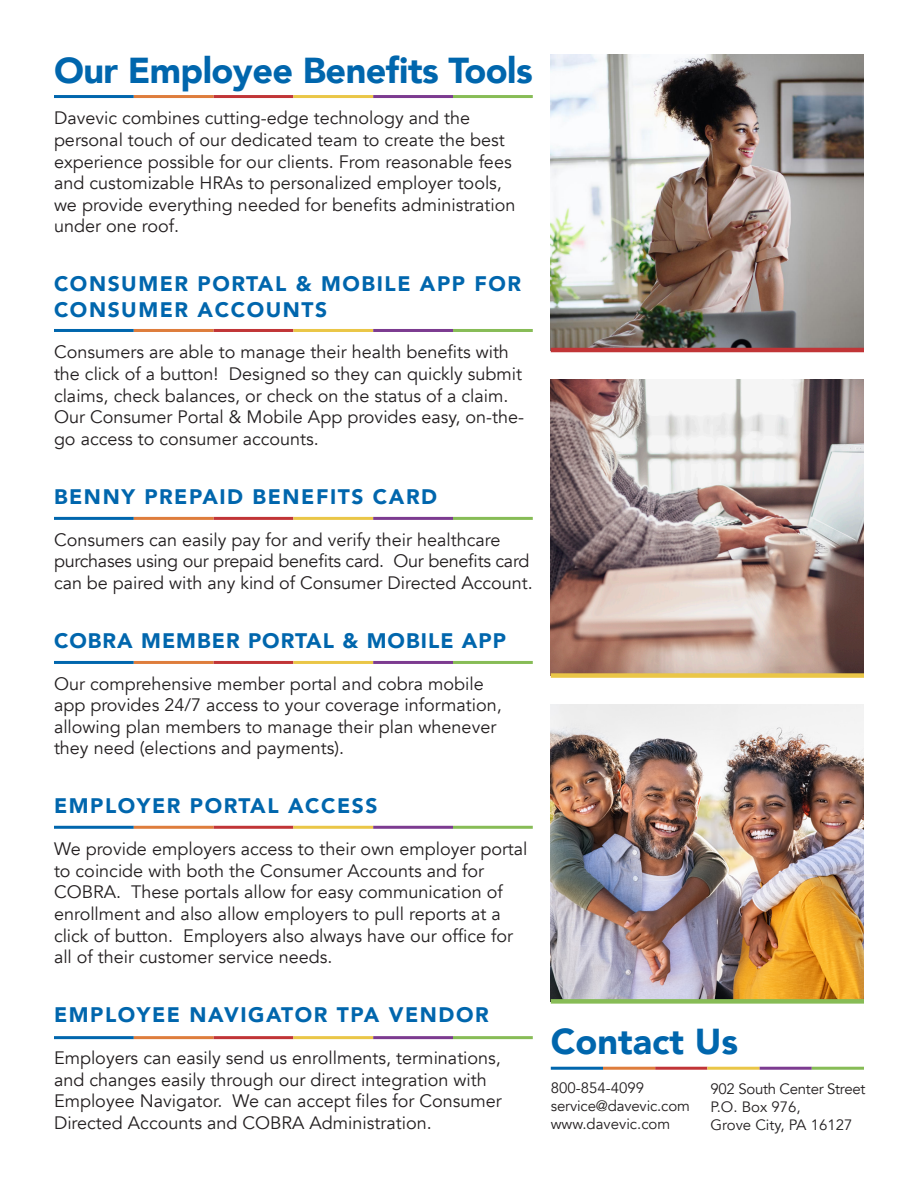
<style>
.page{position:relative;width:918px;height:1188px;background:#fff}
.page>*{position:absolute;margin:0;border:0;box-sizing:border-box;transform-origin:0 0}
.t1{font:900 36px "Avenir";letter-spacing:-.015em;color:#0066ad}
.t2{font:900 21px/25.2px "Avenir";letter-spacing:.075em;color:#0066ad}
.t3{font:900 21px "Avenir";letter-spacing:.05em;color:#0066ad}
.t4{font:18px/21.6px "Avenir";color:#231f20}
.t5{font:15px/18px "Avenir";letter-spacing:-.01em;color:#231f20}
</style>
<div class="page">
<hr style="left:54px;top:95px;width:80px;height:3px;background:#0066ad">
<hr style="left:134px;top:95px;width:80px;height:3px;background:#de7d3c">
<hr style="left:214px;top:95px;width:79px;height:3px;background:#c13537">
<hr style="left:293px;top:95px;width:80px;height:3px;background:#eac647">
<hr style="left:373px;top:95px;width:80px;height:3px;background:#7c3b90">
<hr style="left:453px;top:95px;width:80px;height:3px;background:#87bc56">
<hr style="left:54px;top:329px;width:80px;height:3px;background:#0066ad">
<hr style="left:134px;top:329px;width:80px;height:3px;background:#de7d3c">
<hr style="left:214px;top:329px;width:79px;height:3px;background:#c13537">
<hr style="left:293px;top:329px;width:80px;height:3px;background:#eac647">
<hr style="left:373px;top:329px;width:80px;height:3px;background:#7c3b90">
<hr style="left:453px;top:329px;width:80px;height:3px;background:#87bc56">
<hr style="left:54px;top:517px;width:80px;height:3px;background:#0066ad">
<hr style="left:134px;top:517px;width:80px;height:3px;background:#de7d3c">
<hr style="left:214px;top:517px;width:79px;height:3px;background:#c13537">
<hr style="left:293px;top:517px;width:80px;height:3px;background:#eac647">
<hr style="left:373px;top:517px;width:80px;height:3px;background:#7c3b90">
<hr style="left:453px;top:517px;width:80px;height:3px;background:#87bc56">
<hr style="left:54px;top:661px;width:80px;height:3px;background:#0066ad">
<hr style="left:134px;top:661px;width:80px;height:3px;background:#de7d3c">
<hr style="left:214px;top:661px;width:79px;height:3px;background:#c13537">
<hr style="left:293px;top:661px;width:80px;height:3px;background:#eac647">
<hr style="left:373px;top:661px;width:80px;height:3px;background:#7c3b90">
<hr style="left:453px;top:661px;width:80px;height:3px;background:#87bc56">
<hr style="left:54px;top:826px;width:80px;height:3px;background:#0066ad">
<hr style="left:134px;top:826px;width:80px;height:3px;background:#de7d3c">
<hr style="left:214px;top:826px;width:79px;height:3px;background:#c13537">
<hr style="left:293px;top:826px;width:80px;height:3px;background:#eac647">
<hr style="left:373px;top:826px;width:80px;height:3px;background:#7c3b90">
<hr style="left:453px;top:826px;width:80px;height:3px;background:#87bc56">
<hr style="left:54px;top:1036px;width:80px;height:3px;background:#0066ad">
<hr style="left:134px;top:1036px;width:80px;height:3px;background:#de7d3c">
<hr style="left:214px;top:1036px;width:79px;height:3px;background:#c13537">
<hr style="left:293px;top:1036px;width:80px;height:3px;background:#eac647">
<hr style="left:373px;top:1036px;width:80px;height:3px;background:#7c3b90">
<hr style="left:453px;top:1036px;width:80px;height:3px;background:#87bc56">
<img style="left:551px;top:379px;width:313px;height:294px">
<div style="left:551px;top:673px;width:313px;height:5px;background:#eac647"></div>
<img style="left:551px;top:54px;width:313px;height:294px">
<hr style="left:551px;top:348px;width:313px;height:4px;background:#c13537">
<img style="left:551px;top:705px;width:313px;height:294px">
<div style="left:551px;top:999px;width:313px;height:5px;background:#87bc56"></div>
<hr style="left:551px;top:1067px;width:52px;height:3px;background:#0066ad">
<hr style="left:603px;top:1067px;width:52px;height:3px;background:#de7d3c">
<hr style="left:655px;top:1067px;width:52px;height:3px;background:#c13537">
<hr style="left:707px;top:1067px;width:53px;height:3px;background:#eac647">
<hr style="left:760px;top:1067px;width:52px;height:3px;background:#7c3b90">
<hr style="left:812px;top:1067px;width:52px;height:3px;background:#87bc56">
<p class="t1" style="left:54px;top:39px;width:480px">Our Employee Benefits Tools</p>
<p class="t4" style="left:54px;top:108px;width:463px">Davevic combines cutting-edge technology and the personal touch of our dedicated team to create the best experience possible for our clients. From reasonable fees and customizable HRAs to personalized employer tools, we provide everything needed for benefits administration under one roof.</p>
<p class="t2" style="left:54px;top:271px;width:469px">CONSUMER PORTAL &amp; MOBILE APP FOR<br>CONSUMER ACCOUNTS</p>
<p class="t4" style="left:54px;top:342px;width:472px">Consumers are able to manage their health benefits with the click of a button! Designed so they can quickly submit claims, check balances, or check on the status of a claim.<br>Our Consumer Portal &amp; Mobile App provides easy, on-the&shy;go access to consumer accounts.</p>
<p class="t2" style="left:54px;top:483px;width:385px">BENNY PREPAID BENEFITS CARD</p>
<p class="t4" style="left:54px;top:529px;width:480px">Consumers can easily pay for and verify their healthcare purchases using our prepaid benefits card. Our benefits card can be paired with any kind of Consumer Directed Account.</p>
<p class="t3" style="left:54px;top:622px;width:454px">COBRA MEMBER PORTAL &amp; MOBILE APP</p>
<p class="t4" style="left:54px;top:673px;width:449px">Our comprehensive member portal and cobra mobile app provides 24/7 access to your coverage information, allowing plan members to manage their plan whenever they need (elections and payments).</p>
<p class="t2" style="left:54px;top:793px;width:325px">EMPLOYER PORTAL ACCESS</p>
<p class="t4" style="left:54px;top:838px;width:475px">We provide employers access to their own employer portal to coincide with both the Consumer Accounts and for COBRA. These portals allow for easy communication of enrollment and also allow employers to pull reports at a click of button. Employers also always have our office for all of their customer service needs.</p>
<p class="t2" style="left:54px;top:1002px;width:436px">EMPLOYEE NAVIGATOR TPA VENDOR</p>
<p class="t4" style="left:54px;top:1047px;width:449px">Employers can easily send us enrollments, terminations, and changes easily through our direct integration with Employee Navigator. We can accept files for Consumer Directed Accounts and COBRA Administration.</p>
<p class="t1" style="left:551px;top:1011px;width:189px">Contact Us</p>
<p class="t5" style="left:551px;top:1079px;width:141px">800-854-4099 service@davevic.com www.davevic.com</p>
<p class="t5" style="left:710px;top:1080px;width:157px">902 South Center Street</p>
<p class="t5" style="left:710px;top:1098px;width:92px">P.O. Box 976,</p>
<p class="t5" style="left:710px;top:1116px;width:144px">Grove City, PA 16127</p>
</div>
